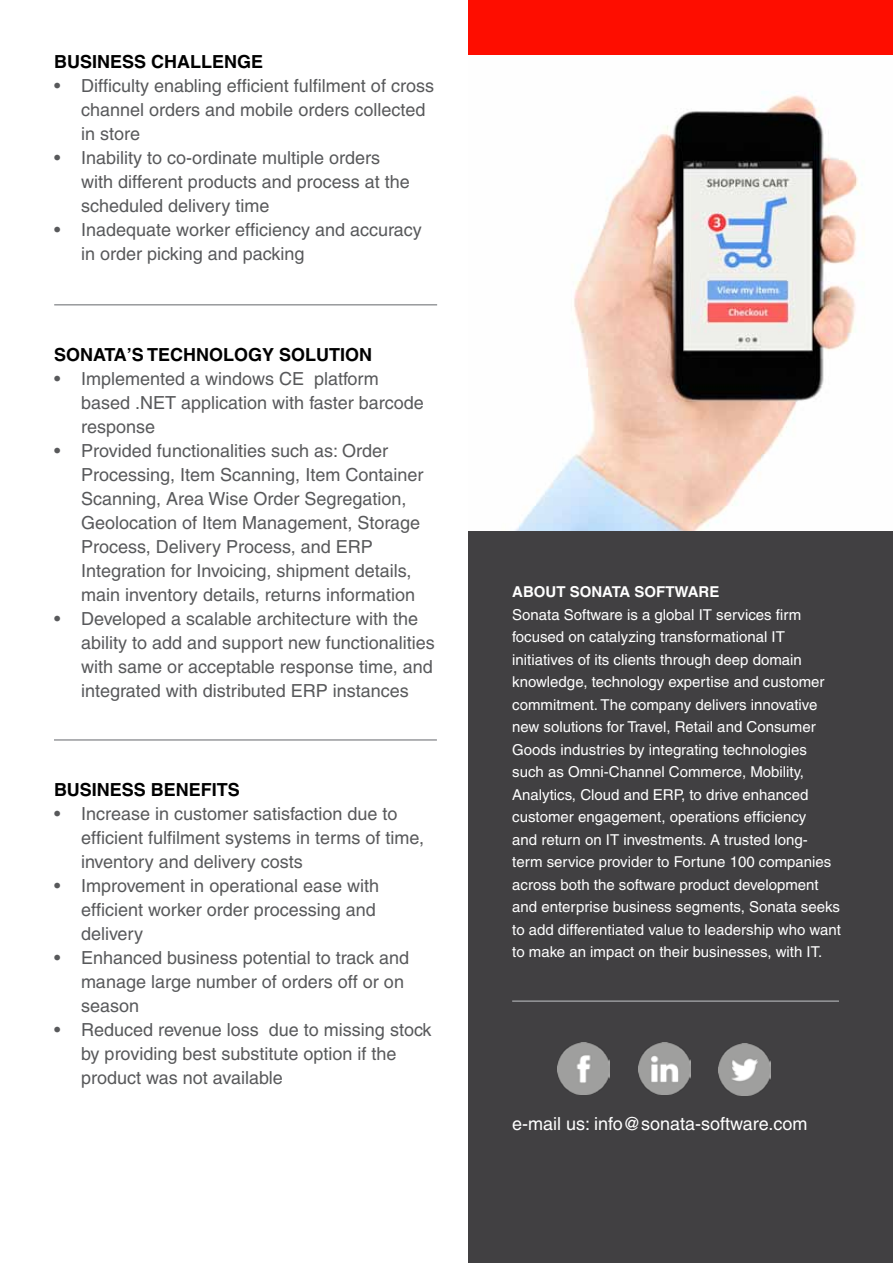
<style>
.page{position:relative;width:893px;height:1263px;background:#fff}
.page>*{position:absolute;margin:0;border:0;box-sizing:border-box;transform-origin:0 0}
.t1{font:18px/24px "Helvetica";color:#58595b}
.t2{font:700 18px "Helvetica";color:#000}
.t3{font:18px "Helvetica";color:#fff}
.t4{font:15px/22.5px "Helvetica";color:#fff}
.t5{font:700 15px "Helvetica";color:#fff}
</style>
<div class="page">
<img style="left:469px;top:54px;width:424px;height:478px">
<hr style="left:54px;top:304px;width:383px;height:2px;background:#97999c">
<hr style="left:54px;top:739px;width:383px;height:2px;background:#97999c">
<div style="left:469px;top:0;width:424px;height:54px;background:#fe0d00"></div>
<div style="left:469px;top:532px;width:424px;height:731px;background:#414042"></div>
<hr style="left:512px;top:1000px;width:327px;height:2px;background:#97999c">
<img style="left:558px;top:1043px;width:52px;height:52px">
<img style="left:638px;top:1043px;width:52px;height:52px">
<img style="left:719px;top:1043px;width:52px;height:52px">
<p class="t2" style="left:54px;top:51px;width:210px">BUSINESS CHALLENGE</p>
<p class="t1" style="left:81px;top:74px;width:354px;text-indent:-27px">• Difficulty enabling efficient fulfilment of cross channel orders and mobile orders collected in store</p>
<p class="t1" style="left:81px;top:146px;width:330px;text-indent:-27px">• Inability to co-ordinate multiple orders with different products and process at the scheduled delivery time</p>
<p class="t1" style="left:81px;top:218px;width:342px;text-indent:-27px">• Inadequate worker efficiency and accuracy in order picking and packing</p>
<p class="t2" style="left:54px;top:343px;width:319px">SONATA’S TECHNOLOGY SOLUTION</p>
<p class="t1" style="left:81px;top:366px;width:344px;text-indent:-27px">• Implemented a windows CE platform based .NET application with faster barcode response</p>
<p class="t1" style="left:81px;top:438px;width:344px;text-indent:-27px">• Provided functionalities such as: Order Processing, Item Scanning, Item Container Scanning, Area Wise Order Segregation, Geolocation of Item Management, Storage Process, Delivery Process, and ERP Integration for Invoicing, shipment details, main inventory details, returns information</p>
<p class="t1" style="left:81px;top:606px;width:355px;text-indent:-27px">• Developed a scalable architecture with the ability to add and support new functionalities with same or acceptable response time, and integrated with distributed ERP instances</p>
<p class="t2" style="left:54px;top:779px;width:187px">BUSINESS BENEFITS</p>
<p class="t1" style="left:81px;top:802px;width:345px;text-indent:-27px">• Increase in customer satisfaction due to efficient fulfilment systems in terms of time, inventory and delivery costs</p>
<p class="t1" style="left:81px;top:874px;width:300px;text-indent:-27px">• Improvement in operational ease with efficient worker order processing and delivery</p>
<p class="t1" style="left:81px;top:946px;width:330px;text-indent:-27px">• Enhanced business potential to track and manage large number of orders off or on season</p>
<p class="t1" style="left:81px;top:1018px;width:352px;text-indent:-27px">• Reduced revenue loss due to missing stock by providing best substitute option if the product was not available</p>
<p class="t5" style="left:512px;top:583px;width:209px">ABOUT SONATA SOFTWARE</p>
<p class="t4" style="left:512px;top:603px;width:330px">Sonata Software is a global IT services firm focused on catalyzing transformational IT initiatives of its clients through deep domain knowledge, technology expertise and customer commitment. The company delivers innovative new solutions for Travel, Retail and Consumer Goods industries by integrating technologies such as Omni-Channel Commerce, Mobility, Analytics, Cloud and ERP, to drive enhanced customer engagement, operations efficiency<br>and return on IT investments. A trusted long&shy;term service provider to Fortune 100 companies across both the software product development and enterprise business segments, Sonata seeks to add differentiated value to leadership who want to make an impact on their businesses, with IT.</p>
<p class="t3" style="left:512px;top:1113px;width:297px">e-mail us: info@sonata-software.com</p>
</div>
